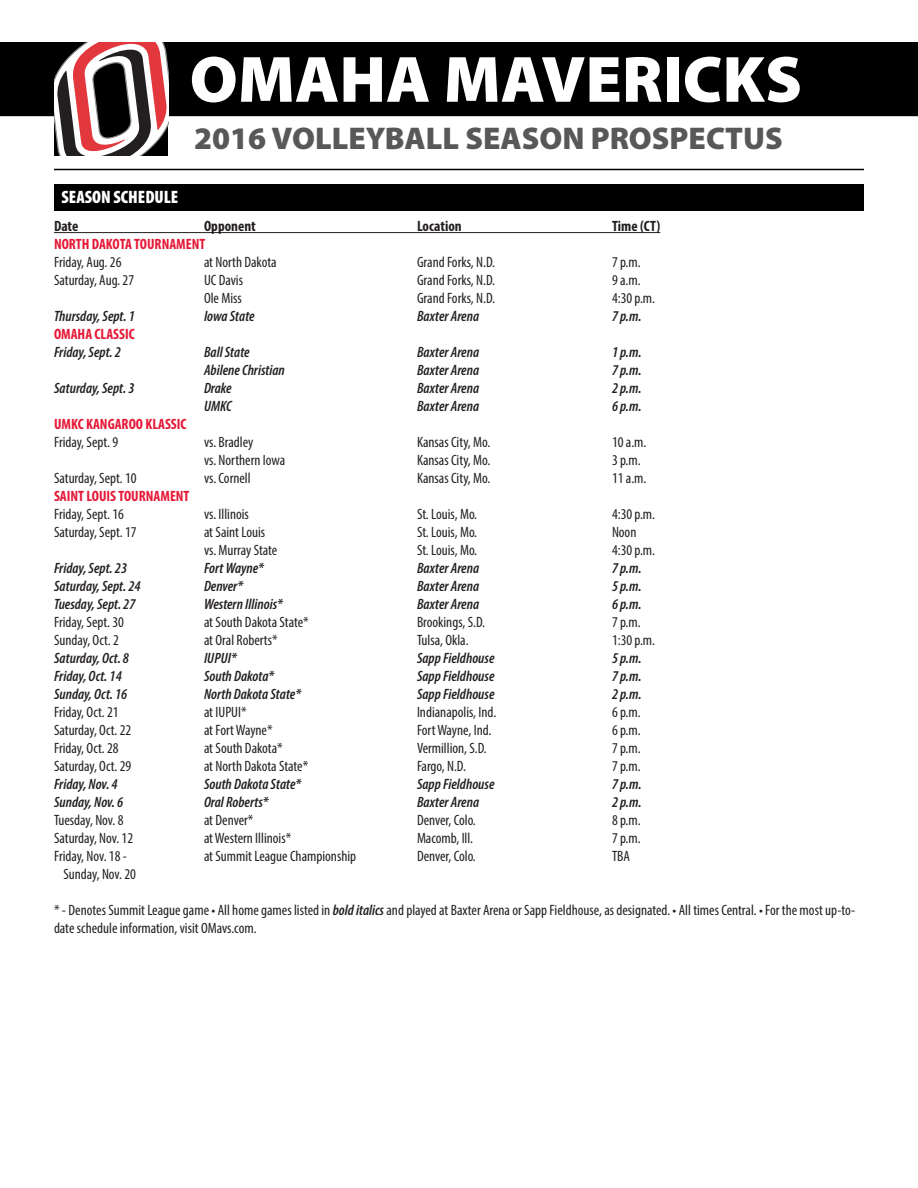
<style>
.page{position:relative;width:918px;height:1188px;background:#fff}
.page>*{position:absolute;margin:0;border:0;box-sizing:border-box;transform-origin:0 0}
.t1{font:900 66px "Myriad Pro";color:#fff}
.t2{font:900 31.5px "Myriad Pro";color:#57585a}
.t3{font:900 condensed 18px "Myriad Pro";color:#fff}
.t4{font:condensed 15px/18px "Myriad Pro";color:#231f20}
.t5{font:italic 600 condensed 15px "Myriad Pro";color:#231f20}
.t6{font:700 condensed 15px "Myriad Pro";color:#e51836}
.t7{font:700 condensed 15px "Myriad Pro";color:#231f20}
.s1{font-weight:600;font-style:italic}
</style>
<div class="page">
<hr style="left:54px;top:232px;width:606px;height:1px;background:#231f20">
<hr style="left:54px;top:169px;width:810px;height:1px;background:#000">
<div style="left:0;top:42px;width:918px;height:74px;background:#000"></div>
<svg style="left:55px;top:43px;width:113px;height:113px"></svg>
<div style="left:55px;top:184px;width:809px;height:26px;background:#000"></div>
<h1 class="t1" style="left:190px;top:42px;width:614px">OMAHA MAVERICKS</h1>
<p class="t3" style="left:62px;top:185px;width:118px">SEASON SCHEDULE</p>
<h2 class="t2" style="left:194px;top:121px;width:590px">2016 VOLLEYBALL SEASON PROSPECTUS</h2>
<p class="t7" style="left:54px;top:217px;width:26px">Date</p>
<p class="t7" style="left:204px;top:217px;width:53px">Opponent</p>
<p class="t7" style="left:417px;top:217px;width:46px">Location</p>
<p class="t7" style="left:612px;top:217px;width:50px">Time (CT)</p>
<p class="t6" style="left:54px;top:235px;width:153px">NORTH DAKOTA TOURNAMENT</p>
<p class="t4" style="left:54px;top:253px;width:69px">Friday, Aug. 26</p>
<p class="t4" style="left:204px;top:253px;width:74px">at North Dakota</p>
<p class="t4" style="left:417px;top:253px;width:79px">Grand Forks, N.D.</p>
<p class="t4" style="left:612px;top:253px;width:30px">7 p.m.</p>
<p class="t4" style="left:54px;top:271px;width:82px">Saturday, Aug. 27</p>
<p class="t4" style="left:204px;top:271px;width:41px">UC Davis</p>
<p class="t4" style="left:417px;top:271px;width:79px">Grand Forks, N.D.</p>
<p class="t4" style="left:612px;top:271px;width:30px">9 a.m.</p>
<p class="t4" style="left:204px;top:289px;width:39px">Ole Miss</p>
<p class="t4" style="left:417px;top:289px;width:79px">Grand Forks, N.D.</p>
<p class="t4" style="left:612px;top:289px;width:45px">4:30 p.m.</p>
<p class="t5" style="left:54px;top:307px;width:82px">Thursday, Sept. 1</p>
<p class="t5" style="left:204px;top:307px;width:52px">Iowa State</p>
<p class="t5" style="left:417px;top:307px;width:64px">Baxter Arena</p>
<p class="t5" style="left:612px;top:307px;width:31px">7 p.m.</p>
<p class="t6" style="left:54px;top:325px;width:82px">OMAHA CLASSIC</p>
<p class="t5" style="left:54px;top:343px;width:69px">Friday, Sept. 2</p>
<p class="t5" style="left:204px;top:343px;width:47px">Ball State</p>
<p class="t5" style="left:417px;top:343px;width:64px">Baxter Arena</p>
<p class="t5" style="left:612px;top:343px;width:31px">1 p.m.</p>
<p class="t5" style="left:204px;top:361px;width:82px">Abilene Christian</p>
<p class="t5" style="left:417px;top:361px;width:64px">Baxter Arena</p>
<p class="t5" style="left:612px;top:361px;width:31px">7 p.m.</p>
<p class="t5" style="left:54px;top:379px;width:82px">Saturday, Sept. 3</p>
<p class="t5" style="left:204px;top:379px;width:29px">Drake</p>
<p class="t5" style="left:417px;top:379px;width:64px">Baxter Arena</p>
<p class="t5" style="left:612px;top:379px;width:31px">2 p.m.</p>
<p class="t5" style="left:204px;top:397px;width:29px">UMKC</p>
<p class="t5" style="left:417px;top:397px;width:64px">Baxter Arena</p>
<p class="t5" style="left:612px;top:397px;width:31px">6 p.m.</p>
<p class="t6" style="left:54px;top:415px;width:134px">UMKC KANGAROO KLASSIC</p>
<p class="t4" style="left:54px;top:433px;width:66px">Friday, Sept. 9</p>
<p class="t4" style="left:204px;top:433px;width:51px">vs. Bradley</p>
<p class="t4" style="left:417px;top:433px;width:75px">Kansas City, Mo.</p>
<p class="t4" style="left:612px;top:433px;width:36px">10 a.m.</p>
<p class="t4" style="left:204px;top:451px;width:83px">vs. Northern Iowa</p>
<p class="t4" style="left:417px;top:451px;width:75px">Kansas City, Mo.</p>
<p class="t4" style="left:612px;top:451px;width:30px">3 p.m.</p>
<p class="t4" style="left:54px;top:469px;width:84px">Saturday, Sept. 10</p>
<p class="t4" style="left:204px;top:469px;width:48px">vs. Cornell</p>
<p class="t4" style="left:417px;top:469px;width:75px">Kansas City, Mo.</p>
<p class="t4" style="left:612px;top:469px;width:36px">11 a.m.</p>
<p class="t6" style="left:54px;top:487px;width:137px">SAINT LOUIS TOURNAMENT</p>
<p class="t4" style="left:54px;top:505px;width:71px">Friday, Sept. 16</p>
<p class="t4" style="left:204px;top:505px;width:46px">vs. Illinois</p>
<p class="t4" style="left:417px;top:505px;width:62px">St. Louis, Mo.</p>
<p class="t4" style="left:612px;top:505px;width:45px">4:30 p.m.</p>
<p class="t4" style="left:54px;top:523px;width:84px">Saturday, Sept. 17</p>
<p class="t4" style="left:204px;top:523px;width:63px">at Saint Louis</p>
<p class="t4" style="left:417px;top:523px;width:62px">St. Louis, Mo.</p>
<p class="t4" style="left:612px;top:523px;width:26px">Noon</p>
<p class="t4" style="left:204px;top:541px;width:75px">vs. Murray State</p>
<p class="t4" style="left:417px;top:541px;width:62px">St. Louis, Mo.</p>
<p class="t4" style="left:612px;top:541px;width:45px">4:30 p.m.</p>
<p class="t5" style="left:54px;top:559px;width:75px">Friday, Sept. 23</p>
<p class="t5" style="left:204px;top:559px;width:61px">Fort Wayne*</p>
<p class="t5" style="left:417px;top:559px;width:64px">Baxter Arena</p>
<p class="t5" style="left:612px;top:559px;width:31px">7 p.m.</p>
<p class="t5" style="left:54px;top:577px;width:88px">Saturday, Sept. 24</p>
<p class="t5" style="left:204px;top:577px;width:40px">Denver*</p>
<p class="t5" style="left:417px;top:577px;width:64px">Baxter Arena</p>
<p class="t5" style="left:612px;top:577px;width:31px">5 p.m.</p>
<p class="t5" style="left:54px;top:595px;width:83px">Tuesday, Sept. 27</p>
<p class="t5" style="left:204px;top:595px;width:80px">Western Illinois*</p>
<p class="t5" style="left:417px;top:595px;width:64px">Baxter Arena</p>
<p class="t5" style="left:612px;top:595px;width:31px">6 p.m.</p>
<p class="t4" style="left:54px;top:613px;width:71px">Friday, Sept. 30</p>
<p class="t4" style="left:204px;top:613px;width:106px">at South Dakota State*</p>
<p class="t4" style="left:417px;top:613px;width:70px">Brookings, S.D.</p>
<p class="t4" style="left:612px;top:613px;width:30px">7 p.m.</p>
<p class="t4" style="left:54px;top:631px;width:66px">Sunday, Oct. 2</p>
<p class="t4" style="left:204px;top:631px;width:75px">at Oral Roberts*</p>
<p class="t4" style="left:417px;top:631px;width:53px">Tulsa, Okla.</p>
<p class="t4" style="left:612px;top:631px;width:45px">1:30 p.m.</p>
<p class="t5" style="left:54px;top:649px;width:77px">Saturday, Oct. 8</p>
<p class="t5" style="left:204px;top:649px;width:34px">IUPUI*</p>
<p class="t5" style="left:417px;top:649px;width:79px">Sapp Fieldhouse</p>
<p class="t5" style="left:612px;top:649px;width:31px">5 p.m.</p>
<p class="t5" style="left:54px;top:667px;width:69px">Friday, Oct. 14</p>
<p class="t5" style="left:204px;top:667px;width:72px">South Dakota*</p>
<p class="t5" style="left:417px;top:667px;width:79px">Sapp Fieldhouse</p>
<p class="t5" style="left:612px;top:667px;width:31px">7 p.m.</p>
<p class="t5" style="left:54px;top:685px;width:75px">Sunday, Oct. 16</p>
<p class="t5" style="left:204px;top:685px;width:98px">North Dakota State*</p>
<p class="t5" style="left:417px;top:685px;width:79px">Sapp Fieldhouse</p>
<p class="t5" style="left:612px;top:685px;width:31px">2 p.m.</p>
<p class="t4" style="left:54px;top:703px;width:66px">Friday, Oct. 21</p>
<p class="t4" style="left:204px;top:703px;width:44px">at IUPUI*</p>
<p class="t4" style="left:417px;top:703px;width:81px">Indianapolis, Ind.</p>
<p class="t4" style="left:612px;top:703px;width:30px">6 p.m.</p>
<p class="t4" style="left:54px;top:721px;width:79px">Saturday, Oct. 22</p>
<p class="t4" style="left:204px;top:721px;width:70px">at Fort Wayne*</p>
<p class="t4" style="left:417px;top:721px;width:76px">Fort Wayne, Ind.</p>
<p class="t4" style="left:612px;top:721px;width:30px">6 p.m.</p>
<p class="t4" style="left:54px;top:739px;width:66px">Friday, Oct. 28</p>
<p class="t4" style="left:204px;top:739px;width:80px">at South Dakota*</p>
<p class="t4" style="left:417px;top:739px;width:71px">Vermillion, S.D.</p>
<p class="t4" style="left:612px;top:739px;width:30px">7 p.m.</p>
<p class="t4" style="left:54px;top:757px;width:79px">Saturday, Oct. 29</p>
<p class="t4" style="left:204px;top:757px;width:106px">at North Dakota State*</p>
<p class="t4" style="left:417px;top:757px;width:50px">Fargo, N.D.</p>
<p class="t4" style="left:612px;top:757px;width:30px">7 p.m.</p>
<p class="t5" style="left:54px;top:775px;width:65px">Friday, Nov. 4</p>
<p class="t5" style="left:204px;top:775px;width:99px">South Dakota State*</p>
<p class="t5" style="left:417px;top:775px;width:79px">Sapp Fieldhouse</p>
<p class="t5" style="left:612px;top:775px;width:31px">7 p.m.</p>
<p class="t5" style="left:54px;top:793px;width:71px">Sunday, Nov. 6</p>
<p class="t5" style="left:204px;top:793px;width:66px">Oral Roberts*</p>
<p class="t5" style="left:417px;top:793px;width:64px">Baxter Arena</p>
<p class="t5" style="left:612px;top:793px;width:31px">2 p.m.</p>
<p class="t4" style="left:54px;top:811px;width:71px">Tuesday, Nov. 8</p>
<p class="t4" style="left:204px;top:811px;width:51px">at Denver*</p>
<p class="t4" style="left:417px;top:811px;width:60px">Denver, Colo.</p>
<p class="t4" style="left:612px;top:811px;width:30px">8 p.m.</p>
<p class="t4" style="left:54px;top:829px;width:81px">Saturday, Nov. 12</p>
<p class="t4" style="left:204px;top:829px;width:89px">at Western Illinois*</p>
<p class="t4" style="left:417px;top:829px;width:58px">Macomb, Ill.</p>
<p class="t4" style="left:612px;top:829px;width:30px">7 p.m.</p>
<p class="t4" style="left:54px;top:847px;width:75px">Friday, Nov. 18 -</p>
<p class="t4" style="left:204px;top:847px;width:154px">at Summit League Championship</p>
<p class="t4" style="left:417px;top:847px;width:60px">Denver, Colo.</p>
<p class="t4" style="left:612px;top:847px;width:20px">TBA</p>
<p class="t4" style="left:63px;top:865px;width:74px">Sunday, Nov. 20</p>
<p class="t4" style="left:54px;top:901px;width:803px">* - Denotes Summit League game • All home games listed in <span class="s1">bold italics</span> and played at Baxter Arena or Sapp Fieldhouse, as designated. • All times Central. • For the most up-to&shy;date schedule information, visit OMavs.com.</p>
</div>
